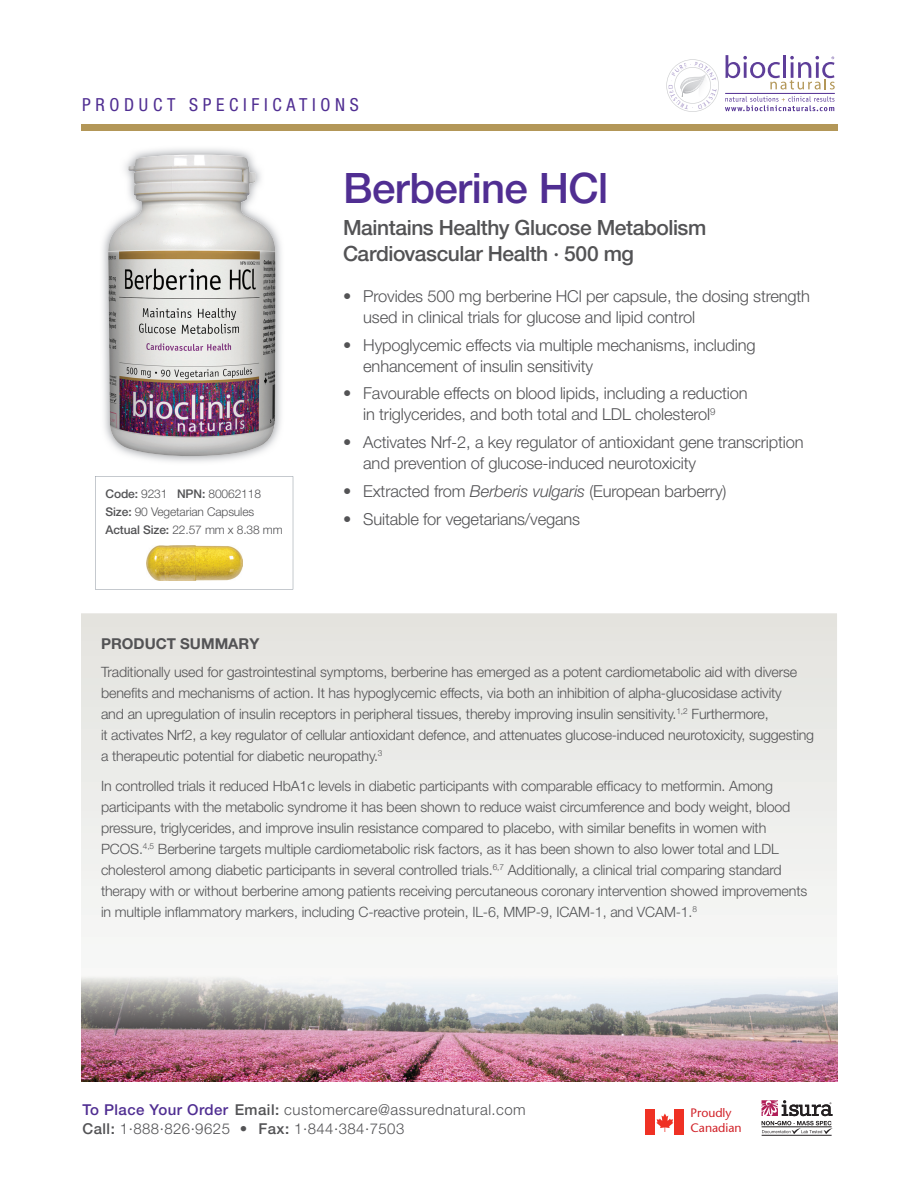
<style>
.page{position:relative;width:918px;height:1188px;background:#fff}
.page>*{position:absolute;margin:0;border:0;box-sizing:border-box;transform-origin:0 0}
.t1{font:500 42px "Helvetica Neue LT Pro";letter-spacing:-.015em;color:#502e92}
.t2{font:500 21px/25.5px "Helvetica Neue LT Pro";letter-spacing:-.02em;color:#535355}
.t3{font:condensed 18px "Helvetica Neue LT Pro";letter-spacing:.26em;color:#502e92}
.t4{font:300 16.5px/21px "Helvetica Neue LT Pro";letter-spacing:-.01em;color:#535355}
.t5{font:300 15px/19.5px "Helvetica Neue LT Pro";letter-spacing:.03em;color:#535355}
.t6{font:700 15px "Helvetica Neue LT Pro";color:#535355}
.t7{font:300 14.25px/21px "Helvetica Neue LT Pro";letter-spacing:-.01em;color:#535355}
.t8{font:12.3px/15px "Stone Sans";color:#d1232a}
.t9{font:300 12px/18px "Helvetica Neue LT Pro";letter-spacing:-.01em;color:#535355}
.s1{font-weight:500}
.s2{font-style:italic}
.s3{font-weight:500;color:#502e92}
</style>
<div class="page">
<div style="left:81px;top:124px;width:756px;height:7px;background:#b39758"></div>
<hr style="left:725px;top:93px;width:110px;height:1px;background:#502e92">
<svg style="left:725px;top:96px;width:109px;height:15px"></svg>
<svg style="left:725px;top:55px;width:110px;height:35px"></svg>
<svg style="left:656px;top:1113px;width:17px;height:19px"></svg>
<div style="left:646px;top:1109px;width:9px;height:26px;background:#ef3124"></div>
<div style="left:675px;top:1109px;width:9px;height:26px;background:#ef3124"></div>
<hr style="left:762px;top:1135px;width:70px;height:1px;background:#231f20">
<svg style="left:762px;top:1100px;width:71px;height:34px"></svg>
<svg style="left:81px;top:613px;width:756px;height:324px"></svg>
<img style="left:81px;top:976px;width:756px;height:105px">
<svg style="left:95px;top:476px;width:198px;height:114px"></svg>
<img style="left:102px;top:148px;width:179px;height:314px">
<img style="left:108px;top:155px;width:168px;height:301px">
<img style="left:147px;top:546px;width:96px;height:35px">
<svg style="left:666px;top:59px;width:53px;height:53px"></svg>
<p class="t3" style="left:82px;top:94px;width:278px">PRODUCT SPECIFICATIONS</p>
<p class="t9" style="left:105px;top:484px;width:179px"><span class="s1">Code:</span> 9231 <span class="s1">NPN:</span> 80062118<br><span class="s1">Size:</span> 90 Vegetarian Capsules<br><span class="s1">Actual Size:</span> 22.57 mm x 8.38 mm</p>
<h1 class="t1" style="left:343px;top:163px;width:267px">Berberine HCl</h1>
<h2 class="t2" style="left:343px;top:215px;width:365px">Maintains Healthy Glucose Metabolism<br>Cardiovascular Health · 500 mg</h2>
<p class="t4" style="left:363px;top:285px;width:448px;text-indent:-20px">• Provides 500 mg berberine HCl per capsule, the dosing strength used in clinical trials for glucose and lipid control</p>
<p class="t4" style="left:363px;top:334px;width:394px;text-indent:-20px">• Hypoglycemic effects via multiple mechanisms, including enhancement of insulin sensitivity</p>
<p class="t4" style="left:363px;top:383px;width:386px;text-indent:-20px">• Favourable effects on blood lipids, including a reduction in triglycerides, and both total and LDL cholesterol<sup>9</sup></p>
<p class="t4" style="left:363px;top:431px;width:442px;text-indent:-20px">• Activates Nrf-2, a key regulator of antioxidant gene transcription and prevention of glucose-induced neurotoxicity</p>
<p class="t4" style="left:343px;top:480px;width:385px">• Extracted from <span class="s2">Berberis vulgaris</span> (European barberry)</p>
<p class="t4" style="left:343px;top:508px;width:239px">• Suitable for vegetarians/vegans</p>
<p class="t6" style="left:101px;top:635px;width:160px">PRODUCT SUMMARY</p>
<p class="t7" style="left:101px;top:661px;width:715px">Traditionally used for gastrointestinal symptoms, berberine has emerged as a potent cardiometabolic aid with diverse benefits and mechanisms of action. It has hypoglycemic effects, via both an inhibition of alpha-glucosidase activity<br>and an upregulation of insulin receptors in peripheral tissues, thereby improving insulin sensitivity.<sup>1,2</sup> Furthermore,<br>it activates Nrf2, a key regulator of cellular antioxidant defence, and attenuates glucose-induced neurotoxicity, suggesting a therapeutic potential for diabetic neuropathy.<sup>3</sup></p>
<p class="t7" style="left:101px;top:775px;width:708px">In controlled trials it reduced HbA1c levels in diabetic participants with comparable efficacy to metformin. Among participants with the metabolic syndrome it has been shown to reduce waist circumference and body weight, blood pressure, triglycerides, and improve insulin resistance compared to placebo, with similar benefits in women with PCOS.<sup>4,5</sup> Berberine targets multiple cardiometabolic risk factors, as it has been shown to also lower total and LDL cholesterol among diabetic participants in several controlled trials.<sup>6,7</sup> Additionally, a clinical trial comparing standard therapy with or without berberine among patients receiving percutaneous coronary intervention showed improvements in multiple inflammatory markers, including C-reactive protein, IL-6, MMP-9, ICAM-1, and VCAM-1.<sup>8</sup></p>
<p class="t5" style="left:82px;top:1099px;width:445px"><span class="s3">To Place Your Order</span> <span class="s1">Email:</span> customercare@assurednatural.com<br><span class="s1">Call:</span> 1·888·826·9625 • <span class="s1">Fax:</span> 1·844·384·7503</p>
<p class="t8" style="left:690px;top:1106px;width:53px">Proudly<br>Canadian</p>
</div>
